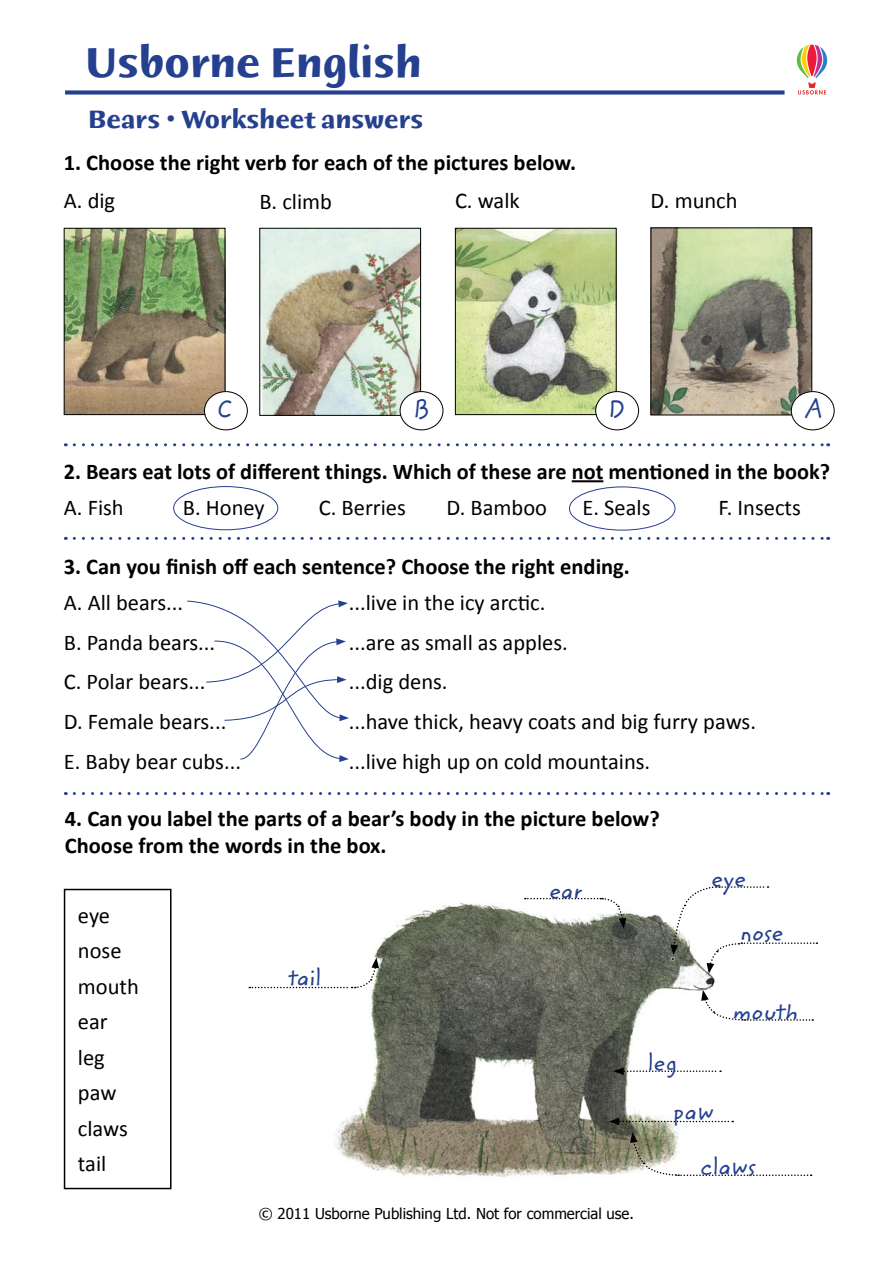
<style>
.page{position:relative;width:893px;height:1263px;background:#fff}
.page>*{position:absolute;margin:0;border:0;box-sizing:border-box;transform-origin:0 0}
.t1{font:700 45px "Humana Sans ITC";color:#24408f}
.t2{font:700 27px "Humana Sans ITC";color:#24408f}
.t3{font:24px/48.9px "Zemke Hand ITC";color:#24408f}
.t4{font:22.5px/39.8px "Calibri";color:#000}
.t5{font:700 22.5px/27px "Calibri";color:#000}
.t6{font:15px "Tahoma";color:#000}
</style>
<div class="page">
<img style="left:335px;top:898px;width:399px;height:280px">
<div style="left:64px;top:889px;width:107px;height:300px;border:2px solid #000"></div>
<svg style="left:249px;top:957px;width:130px;height:32px"></svg>
<svg style="left:630px;top:1132px;width:182px;height:44px"></svg>
<hr style="left:572px;top:480px;width:31px;height:2px;background:#000">
<svg style="left:74px;top:443px;width:755px;height:3px"></svg>
<svg style="left:74px;top:537px;width:755px;height:3px"></svg>
<svg style="left:74px;top:792px;width:755px;height:3px"></svg>
<img style="left:66px;top:230px;width:157px;height:183px">
<div style="left:64px;top:228px;width:161px;height:187px;border:1px solid #000"></div>
<img style="left:261px;top:230px;width:158px;height:184px">
<div style="left:259px;top:228px;width:162px;height:188px;border:1px solid #000"></div>
<img style="left:457px;top:230px;width:158px;height:183px">
<div style="left:455px;top:228px;width:162px;height:187px;border:1px solid #000"></div>
<img style="left:653px;top:229px;width:157px;height:184px">
<div style="left:651px;top:227px;width:161px;height:188px;border:1px solid #000"></div>
<div style="left:204px;top:392px;width:43px;height:38px;background:#fff;border-radius:50%"></div>
<div style="left:204px;top:391px;width:44px;height:39px;border:1px solid #000;border-radius:50%"></div>
<div style="left:400px;top:392px;width:43px;height:38px;background:#fff;border-radius:50%"></div>
<div style="left:400px;top:391px;width:43px;height:39px;border:1px solid #000;border-radius:50%"></div>
<div style="left:596px;top:392px;width:43px;height:38px;background:#fff;border-radius:50%"></div>
<div style="left:595px;top:391px;width:44px;height:39px;border:1px solid #000;border-radius:50%"></div>
<div style="left:791px;top:392px;width:43px;height:38px;background:#fff;border-radius:50%"></div>
<div style="left:791px;top:391px;width:43px;height:39px;border:1px solid #000;border-radius:50%"></div>
<svg style="left:670px;top:886px;width:147px;height:88px"></svg>
<svg style="left:525px;top:897px;width:101px;height:32px"></svg>
<svg style="left:613px;top:1067px;width:108px;height:8px"></svg>
<svg style="left:609px;top:1118px;width:124px;height:7px"></svg>
<svg style="left:693px;top:984px;width:120px;height:37px"></svg>
<svg style="left:796px;top:44px;width:32px;height:51px"></svg>
<div style="left:65px;top:90px;width:719px;height:5px;background:#24408f"></div>
<div style="left:173px;top:486px;width:105px;height:44px;border:1px solid #24408f;border-radius:50%"></div>
<div style="left:569px;top:486px;width:106px;height:44px;border:1px solid #24408f;border-radius:50%"></div>
<svg style="left:187px;top:600px;width:162px;height:162px"></svg>
<h1 class="t1" style="left:85px;top:39px;width:338px">Usborne English</h1>
<p class="t2" style="left:88px;top:105px;width:337px">Bears • Worksheet answers</p>
<p class="t5" style="left:64px;top:148px;width:514px">1. Choose the right verb for each of the pictures below.</p>
<p class="t4" style="left:64px;top:180px;width:53px">A. dig</p>
<p class="t4" style="left:259px;top:181px;width:74px">B. climb</p>
<p class="t4" style="left:455px;top:180px;width:66px">C. walk</p>
<p class="t4" style="left:651px;top:180px;width:89px">D. munch</p>
<p class="t3" style="left:217px;top:386px;width:17px">C</p>
<p class="t3" style="left:413px;top:386px;width:18px">B</p>
<p class="t3" style="left:608px;top:386px;width:19px">D</p>
<p class="t3" style="left:804px;top:386px;width:21px">A</p>
<p class="t5" style="left:64px;top:457px;width:768px">2. Bears eat lots of different things. Which of these are not mentioned in the book?</p>
<p class="t4" style="left:64px;top:486px;width:61px">A. Fish</p>
<p class="t4" style="left:183px;top:486px;width:83px">B. Honey</p>
<p class="t4" style="left:319px;top:486px;width:89px">C. Berries</p>
<p class="t4" style="left:446px;top:486px;width:102px">D. Bamboo</p>
<p class="t4" style="left:582px;top:486px;width:69px">E. Seals</p>
<p class="t4" style="left:719px;top:486px;width:84px">F. Insects</p>
<p class="t5" style="left:64px;top:552px;width:568px">3. Can you finish off each sentence? Choose the right ending.</p>
<p class="t4" style="left:64px;top:581px;width:179px">A. All bears...<br>B. Panda bears...<br>C. Polar bears...<br>D. Female bears...<br>E. Baby bear cubs...</p>
<p class="t4" style="left:349px;top:581px;width:409px">...live in the icy arctic.<br>...are as small as apples.<br>...dig dens.<br>...have thick, heavy coats and big furry paws. ...live high up on cold mountains.</p>
<p class="t5" style="left:65px;top:804px;width:596px">4. Can you label the parts of a bear’s body in the picture below?<br>Choose from the words in the box.</p>
<p class="t4" style="left:78px;top:896px;width:62px;line-height:35.5px">eye nose mouth ear leg paw claws tail</p>
<p class="t3" style="left:288px;top:954px;width:35px">tail</p>
<p class="t3" style="left:549px;top:866px;width:35px">ear</p>
<p class="t3" style="left:711px;top:855px;width:36px">eye</p>
<p class="t3" style="left:740px;top:909px;width:45px">nose</p>
<p class="t3" style="left:733px;top:987px;width:67px">mouth</p>
<p class="t3" style="left:673px;top:1038px;width:42px;text-indent:-26px">leg paw</p>
<p class="t3" style="left:700px;top:1143px;width:57px">claws</p>
<p class="t6" style="left:259px;top:1204px;width:377px">© 2011 Usborne Publishing Ltd. Not for commercial use.</p>
</div>
